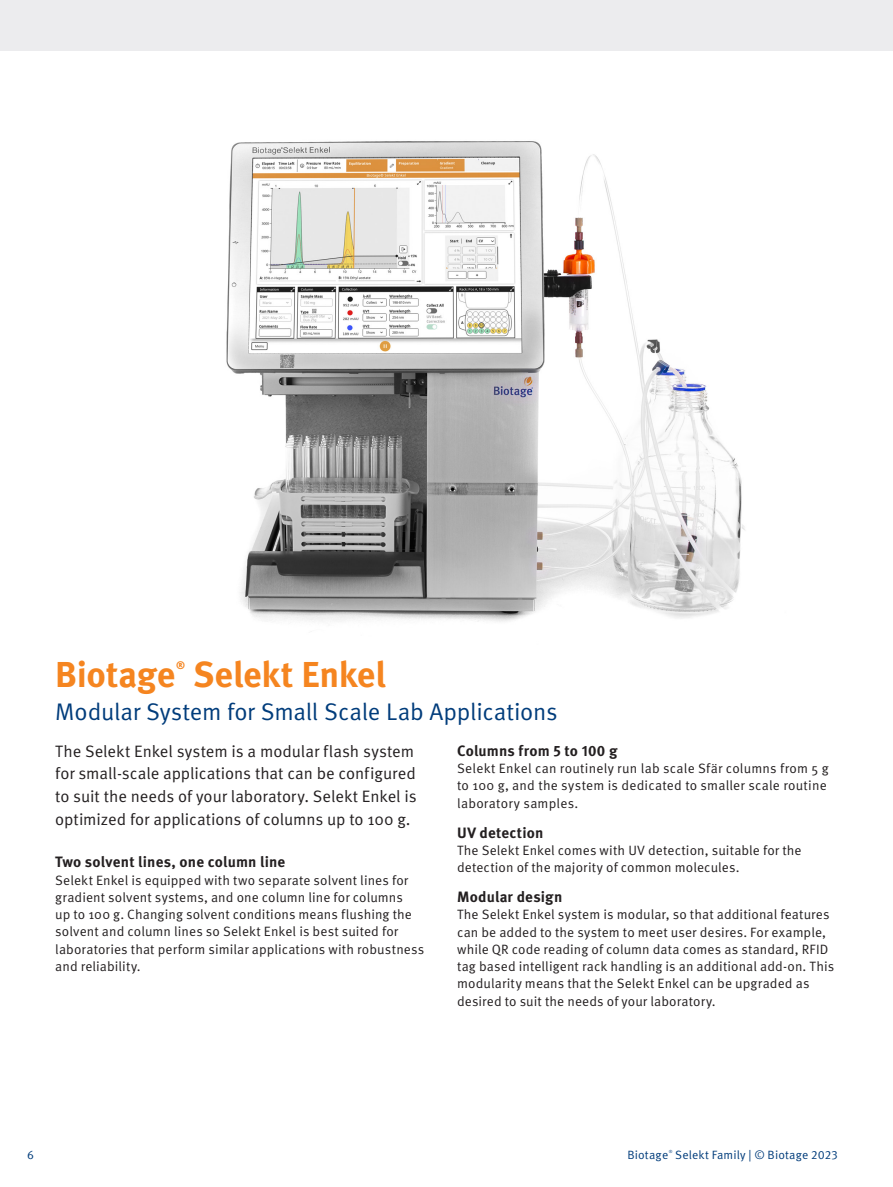
<style>
.page{position:relative;width:893px;height:1187px;background:#fff}
.page>*{position:absolute;margin:0;border:0;box-sizing:border-box;transform-origin:0 0}
.Heading_1{font:700 36px "Meta OT";letter-spacing:-.01em;color:#f58520}
.Heading_1_sub{font:24px "Meta OT Norm";letter-spacing:-.01em;color:#013c7b}
.Preamble{font:16.5px/22.5px "Meta OT Norm";letter-spacing:-.005em;color:#231f20}
.Heading_3{font:700 15px "Meta OT";letter-spacing:.01em;color:#231f20}
.Body{font:13.5px/17.2px "Meta OT Norm";letter-spacing:.01em;color:#231f20}
.t1{font:12px "Meta OT Norm";letter-spacing:.015em;color:#013c7b}
.Heading_1-2{font:700 10.8px "Meta OT";color:#f58520}
.t2{font:4.35px "Meta OT Norm";color:#013c7b}
</style>
<div class="page">
<div style="left:0;top:0;width:893px;height:51px;background:#ececee"></div>
<img style="left:226px;top:141px;width:519px;height:481px">
<p class="Heading_1" style="left:55px;top:652px;width:122px">Biotage</p>
<p class="Heading_1-2" style="left:176px;top:658px;width:11px">®</p>
<p class="Heading_1" style="left:193px;top:652px;width:194px">Selekt Enkel</p>
<p class="Heading_1_sub" style="left:55px;top:697px;width:504px">Modular System for Small Scale Lab Applications</p>
<p class="Preamble" style="left:55px;top:740px;width:363px">The Selekt Enkel system is a modular flash system for small-scale applications that can be configured to suit the needs of your laboratory. Selekt Enkel is optimized for applications of columns up to 100 g.</p>
<p class="Heading_3" style="left:55px;top:853px;width:232px">Two solvent lines, one column line</p>
<p class="Body" style="left:55px;top:871px;width:370px">Selekt Enkel is equipped with two separate solvent lines for gradient solvent systems, and one column line for columns<br>up to 100 g. Changing solvent conditions means flushing the solvent and column lines so Selekt Enkel is best suited for laboratories that perform similar applications with robustness and reliability.</p>
<p class="Heading_3" style="left:457px;top:741px;width:162px">Columns from 5 to 100 g</p>
<p class="Body" style="left:457px;top:760px;width:373px">Selekt Enkel can routinely run lab scale Sfär columns from 5 g to 100 g, and the system is dedicated to smaller scale routine laboratory samples.</p>
<p class="Heading_3" style="left:457px;top:823px;width:88px">UV detection</p>
<p class="Body" style="left:457px;top:841px;width:346px">The Selekt Enkel comes with UV detection, suitable for the detection of the majority of common molecules.</p>
<p class="Heading_3" style="left:457px;top:888px;width:107px">Modular design</p>
<p class="Body" style="left:457px;top:906px;width:379px">The Selekt Enkel system is modular, so that additional features can be added to the system to meet user desires. For example, while QR code reading of column data comes as standard, RFID tag based intelligent rack handling is an additional add-on. This modularity means that the Selekt Enkel can be upgraded as desired to suit the needs of your laboratory.</p>
<p class="t1" style="left:27px;top:1148px;width:8px">6</p>
<p class="t1" style="left:627px;top:1148px;width:42px">Biotage</p>
<p class="t2" style="left:669px;top:1149px;width:5px">®</p>
<p class="t1" style="left:675px;top:1148px;width:164px">Selekt Family | © Biotage 2023</p>
</div>
